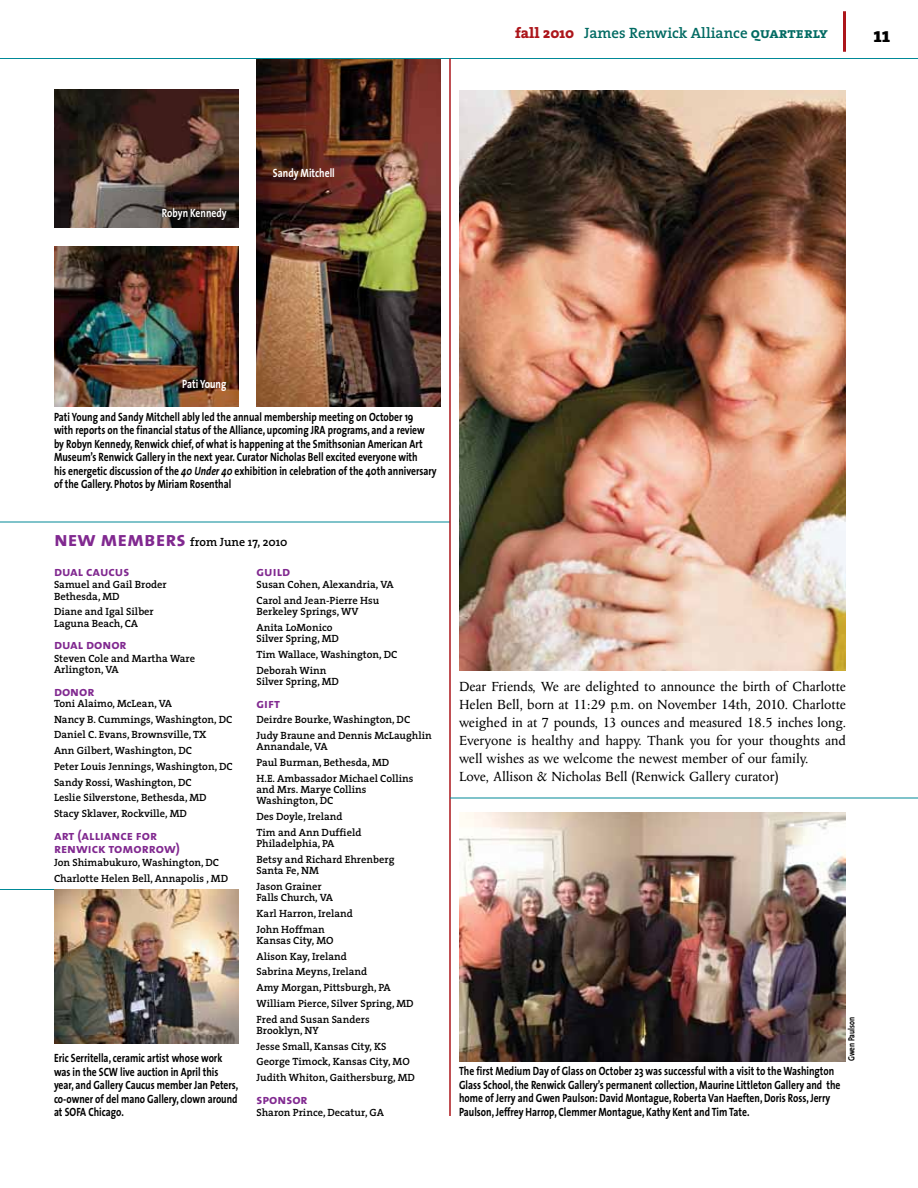
<style>
.page{position:relative;width:918px;height:1188px;background:#fff}
.page>*{position:absolute;margin:0;border:0;box-sizing:border-box;transform-origin:0 0}
.t1{font:800 21px "The Serif";color:#000}
.t2{font:15px/18px "Columbus";color:#000}
.t3{font:600 15px "The Serif";color:#006a62}
.t4{font:13.5px/13.5px "The Sans Bold Caps";color:#812990}
.t5{font:700 12px/13.5px "The Sans";color:#000;scale:.8 1}
.t6{font:700 12px "The Sans";color:#fff;scale:.8 1}
.t7{font:600 12px "The Serif";color:#000}
.t8{font:600 10.5px/15.8px "The Serif";color:#000}
.t9{font:700 9px "The Sans";color:#000;scale:.8 1}
.s1{font-weight:800;color:#ac161b}
.s2{font-family:"The Serif Bold Caps";font-weight:400}
.s3{font-style:italic}
.s4{font-family:"The Sans Bold Caps";font-weight:400;font-size:21px;color:#812990}
</style>
<div class="page">
<img style="left:256px;top:59px;width:185px;height:347px">
<hr style="left:0;top:58px;width:918px;height:1px;background:#008997">
<hr style="left:843px;top:11px;width:3px;height:41px;background:#ac161b">
<img style="left:459px;top:812px;width:387px;height:249px">
<hr style="left:0;top:889px;width:238px;height:1px;background:#008997">
<img style="left:54px;top:246px;width:184px;height:160px">
<img style="left:54px;top:90px;width:184px;height:138px">
<img style="left:459px;top:90px;width:387px;height:581px">
<img style="left:54px;top:890px;width:184px;height:154px">
<hr style="left:0;top:522px;width:450px;height:1px;background:#008997">
<hr style="left:449px;top:58px;width:2px;height:1058px;background:#ac161b">
<hr style="left:450px;top:798px;width:468px;height:1px;background:#008997">
<p class="t6" style="left:162px;top:203px;width:82px">Robyn Kennedy</p>
<p class="t6" style="left:273px;top:163px;width:79px">Sandy Mitchell</p>
<h2 class="t3" style="left:515px;top:20px;width:314px"><span class="s1">fall 2010</span> James Renwick Alliance <span class="s2">quarterly</span></h2>
<h1 class="t1" style="left:874px;top:17px;width:18px">11</h1>
<p class="t6" style="left:182px;top:374px;width:57px">Pati Young</p>
<p class="t5" style="left:54px;top:410px;width:480px">Pati Young and Sandy Mitchell ably led the annual membership meeting on October 19<br>with reports on the financial status of the Alliance, upcoming JRA programs, and a review by Robyn Kennedy, Renwick chief, of what is happening at the Smithsonian American Art Museum’s Renwick Gallery in the next year. Curator Nicholas Bell excited everyone with<br>his energetic discussion of the <span class="s3">40 Under 40</span> exhibition in celebration of the 40th anniversary of the Gallery. Photos by Miriam Rosenthal</p>
<p class="t7" style="left:54px;top:532px;width:235px"><span class="s4">new members</span> from June 17, 2010</p>
<p class="t4" style="left:256px;top:564px;width:35px">guild</p>
<p class="t8" style="left:256px;top:577px;width:139px">Susan Cohen, Alexandria, VA<br>Carol and Jean-Pierre Hsu</p>
<p class="t8" style="left:256px;top:604px;width:104px">Berkeley Springs, WV<br>Anita LoMonico</p>
<p class="t8" style="left:256px;top:631px;width:142px">Silver Spring, MD<br>Tim Wallace, Washington, DC<br>Deborah Winn</p>
<p class="t8" style="left:256px;top:673px;width:84px">Silver Spring, MD</p>
<p class="t4" style="left:256px;top:696px;width:25px">gift</p>
<p class="t8" style="left:256px;top:712px;width:177px">Deirdre Bourke, Washington, DC<br>Judy Braune and Dennis McLaughlin</p>
<p class="t8" style="left:256px;top:739px;width:158px">Annandale, VA<br>Paul Burman, Bethesda, MD<br>H.E. Ambassador Michael Collins</p>
<p class="t8" style="left:256px;top:784px;width:112px;line-height:11.2px">and Mrs. Marye Collins<br>Washington, DC</p>
<p class="t8" style="left:256px;top:808px;width:107px">Des Doyle, Ireland<br>Tim and Ann Duffield</p>
<p class="t8" style="left:256px;top:835px;width:140px">Philadelphia, PA<br>Betsy and Richard Ehrenberg</p>
<p class="t8" style="left:256px;top:862px;width:67px">Santa Fe, NM<br>Jason Grainer</p>
<p class="t8" style="left:256px;top:889px;width:98px">Falls Church, VA<br>Karl Harron, Ireland<br>John Hoffman</p>
<p class="t8" style="left:256px;top:932px;width:159px">Kansas City, MO<br>Alison Kay, Ireland<br>Sabrina Meyns, Ireland<br>Amy Morgan, Pittsburgh, PA<br>William Pierce, Silver Spring, MD<br>Fred and Susan Sanders</p>
<p class="t8" style="left:256px;top:1022px;width:160px">Brooklyn, NY<br>Jesse Small, Kansas City, KS<br>George Timock, Kansas City, MO<br>Judith Whiton, Gaithersburg, MD</p>
<p class="t4" style="left:256px;top:1092px;width:53px">sponsor</p>
<p class="t8" style="left:256px;top:1105px;width:129px">Sharon Prince, Decatur, GA</p>
<p class="t4" style="left:54px;top:564px;width:77px">dual caucus</p>
<p class="t8" style="left:54px;top:579px;width:114px;line-height:11.2px">Samuel and Gail Broder<br>Bethesda, MD</p>
<p class="t8" style="left:54px;top:606px;width:101px;line-height:11.2px">Diane and Igal Silber<br>Laguna Beach, CA</p>
<p class="t4" style="left:54px;top:637px;width:74px">dual donor</p>
<p class="t8" style="left:54px;top:652px;width:143px;line-height:11.2px">Steven Cole and Martha Ware<br>Arlington, VA</p>
<p class="t4" style="left:54px;top:684px;width:42px">donor</p>
<p class="t8" style="left:54px;top:695px;width:180px">Toni Alaimo, McLean, VA<br>Nancy B. Cummings, Washington, DC<br>Daniel C. Evans, Brownsville, TX<br>Ann Gilbert, Washington, DC<br>Peter Louis Jennings, Washington, DC<br>Sandy Rossi, Washington, DC<br>Leslie Silverstone, Bethesda, MD<br>Stacy Sklaver, Rockville, MD</p>
<p class="t4" style="left:54px;top:828px;width:127px">art (alliance for renwick tomorrow)</p>
<p class="t8" style="left:54px;top:854px;width:176px">Jon Shimabukuro, Washington, DC<br>Charlotte Helen Bell, Annapolis , MD</p>
<p class="t5" style="left:54px;top:1051px;width:232px">Eric Serritella, ceramic artist whose work was in the SCW live auction in April this year, and Gallery Caucus member Jan Peters, co-owner of del mano Gallery, clown around at SOFA Chicago.</p>
<p class="t2" style="left:459px;top:678px;width:389px">Dear Friends, We are delighted to announce the birth of Charlotte Helen Bell, born at 11:29 p.m. on November 14th, 2010. Charlotte weighed in at 7 pounds, 13 ounces and measured 18.5 inches long.<br>Everyone is healthy and happy. Thank you for your thoughts and well wishes as we welcome the newest member of our family.<br>Love, Allison &amp; Nicholas Bell (Renwick Gallery curator)</p>
<p class="t9" style="left:844px;top:1061px;width:57px;rotate:-90deg">Gwen Paulson</p>
<p class="t5" style="left:459px;top:1064px;width:478px">The first Medium Day of Glass on October 23 was successful with a visit to the Washington Glass School, the Renwick Gallery’s permanent collection, Maurine Littleton Gallery and the home of Jerry and Gwen Paulson: David Montague, Roberta Van Haeften, Doris Ross, Jerry Paulson, Jeffrey Harrop, Clemmer Montague, Kathy Kent and Tim Tate.</p>
</div>
